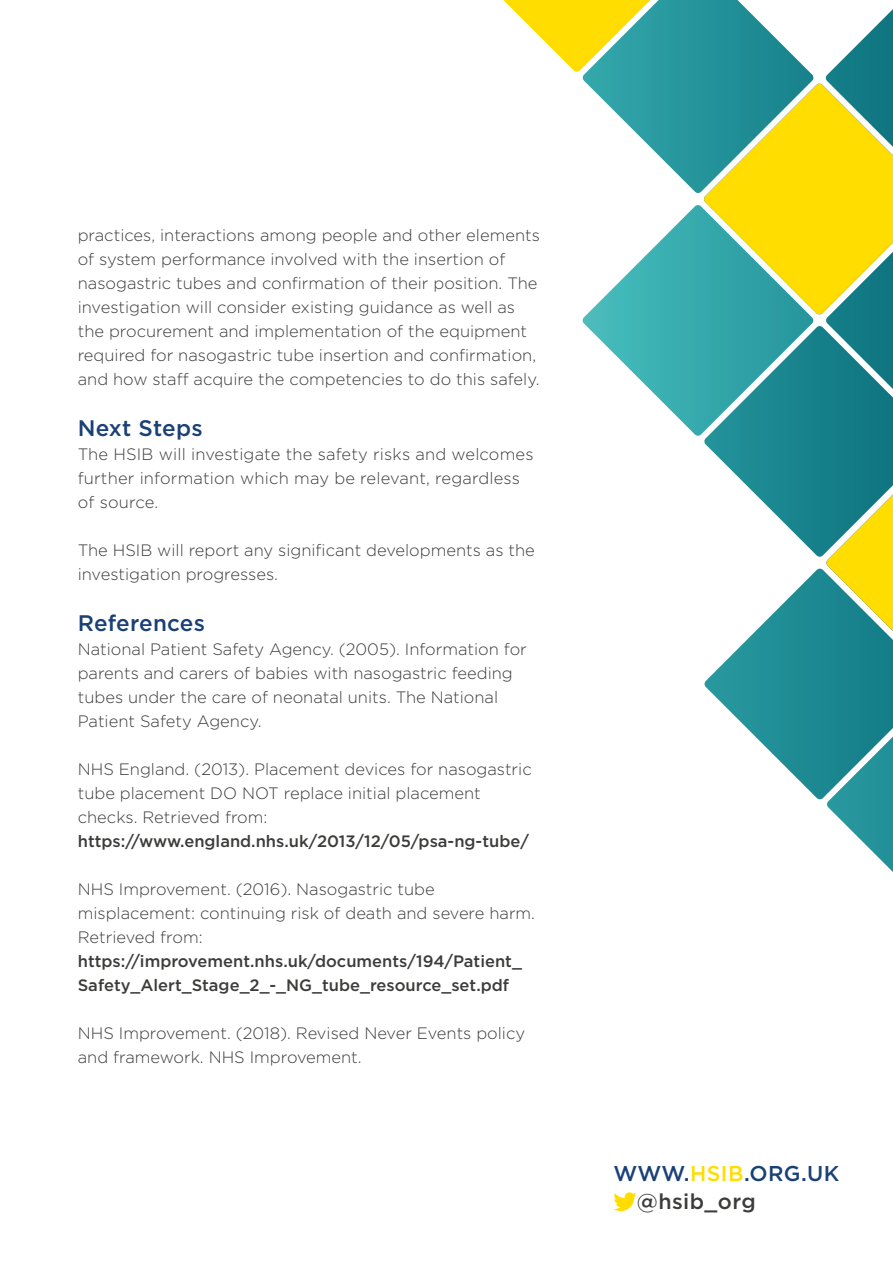
<style>
.page{position:relative;width:893px;height:1263px;background:#fff}
.page>*{position:absolute;margin:0;border:0;box-sizing:border-box;transform-origin:0 0}
.t1{font:500 22.5px "Gotham";letter-spacing:.01em;color:#1a4176}
.t2{font:500 21.45px/27.6px "Gotham";letter-spacing:.02em;color:#1a4176}
.t3{font:300 16.5px/24px "Gotham";color:#3c3c3b}
.t4{font:500 16.5px/24px "Gotham";color:#3c3c3b}
.s1{color:#fd0}
.s2{color:#3c3c3b}
</style>
<div class="page">
<svg style="left:613px;top:1192px;width:24px;height:19px"></svg>
<svg style="left:503px;top:0;width:390px;height:872px"></svg>
<p class="t3" style="left:78px;top:222px;width:464px">practices, interactions among people and other elements of system performance involved with the insertion of nasogastric tubes and confirmation of their position. The investigation will consider existing guidance as well as the procurement and implementation of the equipment required for nasogastric tube insertion and confirmation, and how staff acquire the competencies to do this safely.</p>
<h1 class="t1" style="left:78px;top:413px;width:126px">Next Steps</h1>
<p class="t3" style="left:78px;top:441px;width:457px">The HSIB will investigate the safety risks and welcomes further information which may be relevant, regardless of source.</p>
<p class="t3" style="left:78px;top:537px;width:459px">The HSIB will report any significant developments as the investigation progresses.</p>
<h1 class="t1" style="left:78px;top:608px;width:129px">References</h1>
<p class="t3" style="left:78px;top:636px;width:451px">National Patient Safety Agency. (2005). Information for parents and carers of babies with nasogastric feeding tubes under the care of neonatal units. The National Patient Safety Agency.</p>
<p class="t3" style="left:78px;top:756px;width:455px">NHS England. (2013). Placement devices for nasogastric tube placement DO NOT replace initial placement checks. Retrieved from:</p>
<p class="t4" style="left:78px;top:829px;width:453px">https://www.england.nhs.uk/2013/12/05/psa-ng-tube/</p>
<p class="t3" style="left:78px;top:876px;width:459px">NHS Improvement. (2016). Nasogastric tube misplacement: continuing risk of death and severe harm.<br>Retrieved from:</p>
<p class="t4" style="left:78px;top:949px;width:446px">https://improvement.nhs.uk/documents/194/Patient_<br>Safety_Alert_Stage_2_-_NG_tube_resource_set.pdf</p>
<p class="t3" style="left:78px;top:1020px;width:449px">NHS Improvement. (2018). Revised Never Events policy and framework. NHS Improvement.</p>
<h2 class="t2" style="left:637px;top:1160px;width:204px;text-indent:-24px">WWW.<span class="s1">HSIB</span>.ORG.UK <span class="s2">@hsib_org</span></h2>
</div>
